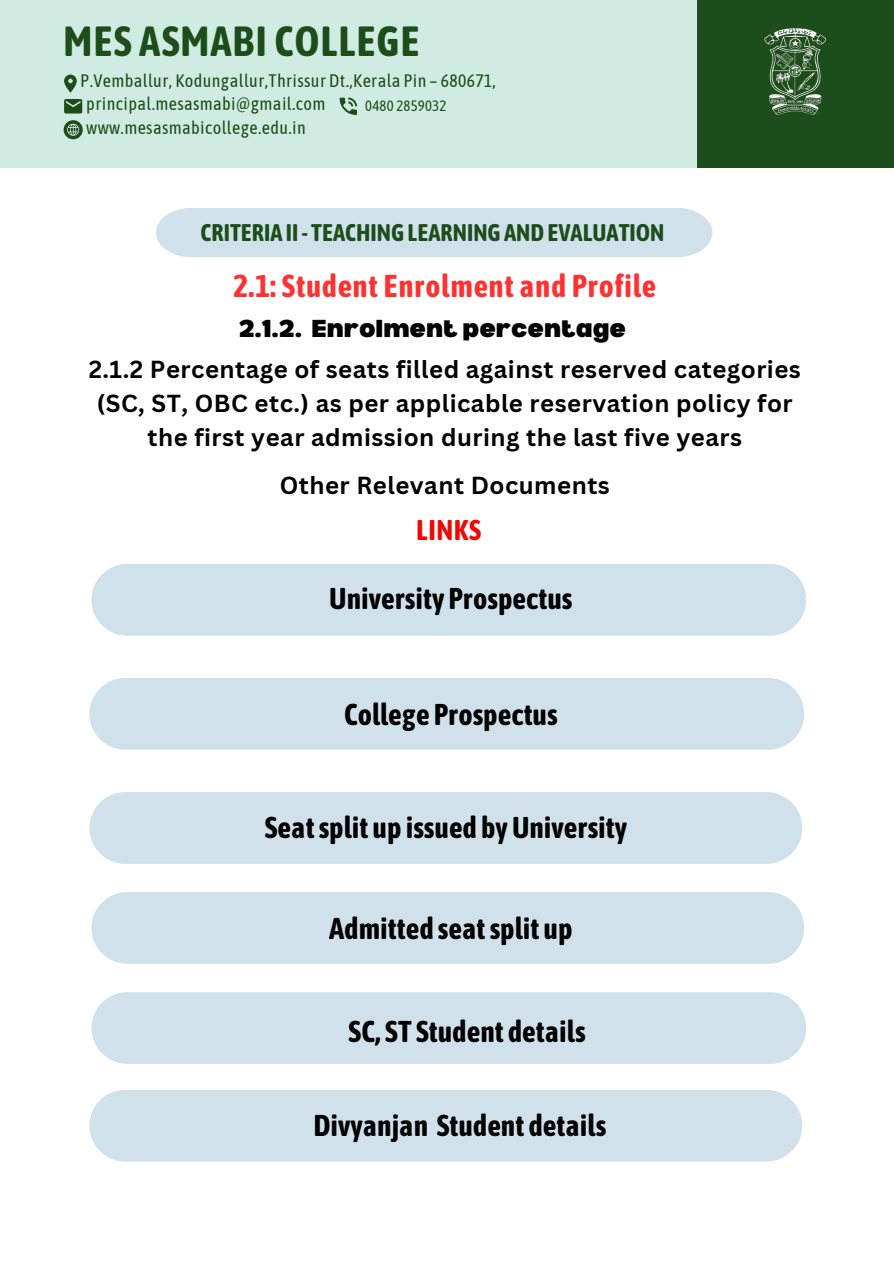
<style>
.page{position:relative;width:894px;height:1264px;background:#fff}
.page>*{position:absolute;margin:0;border:0;box-sizing:border-box;transform-origin:0 0}
.t1{font:700 42px "Asap Condensed";letter-spacing:.02em;color:#1c4d1a}
.t2{font:700 31.5px "Asap Condensed";letter-spacing:.02em;color:#ff3131}
.t3{font:700 30px "Asap Condensed";color:#000}
.t4{font:700 28.5px "Asap Condensed";letter-spacing:.02em;color:#f10707}
.t5{font:700 24px/33.8px "Canva Sans";letter-spacing:.02em;color:#000;text-align:center}
.t6{font:700 24px "Asap Condensed";color:#1d4d1b}
.t7{font:900 24px "Bernoru";color:#000}
.t8{font:18px/23.7px "Asap Condensed";letter-spacing:.02em;color:#1c4d1a}
.t9{font:15px "Asap Condensed";letter-spacing:.02em;color:#1c4d1a}
</style>
<div class="page">
<div style="left:696px;top:0;width:197px;height:167px;background:#1c4d1a"></div>
<div style="left:0;top:0;width:696px;height:167px;background:#d0ebe1"></div>
<svg style="left:339px;top:98px;width:17px;height:16px"></svg>
<img style="left:764px;top:28px;width:63px;height:87px">
<svg style="left:64px;top:99px;width:18px;height:14px"></svg>
<svg style="left:64px;top:75px;width:12px;height:18px"></svg>
<svg style="left:64px;top:120px;width:19px;height:19px"></svg>
<div style="left:91px;top:564px;width:715px;height:71px;background:#d0e1eb;border-radius:36px"></div>
<div style="left:89px;top:792px;width:713px;height:71px;background:#d0e1eb;border-radius:36px"></div>
<div style="left:91px;top:892px;width:713px;height:71px;background:#d0e1eb;border-radius:36px"></div>
<div style="left:91px;top:992px;width:715px;height:71px;background:#d0e1eb;border-radius:36px"></div>
<div style="left:89px;top:1089px;width:713px;height:72px;background:#d0e1eb;border-radius:36px"></div>
<div style="left:156px;top:208px;width:556px;height:49px;background:#d0e1eb"></div>
<div style="left:89px;top:678px;width:715px;height:71px;background:#d0e1eb;border-radius:36px"></div>
<p class="t1" style="left:64px;top:17px;width:357px">MES ASMABI COLLEGE</p>
<p class="t8" style="left:86px;top:68px;width:411px;text-indent:-6px">P.Vemballur, Kodungallur,Thrissur Dt.,Kerala Pin – 680671, principal.mesasmabi@gmail.com www.mesasmabicollege.edu.in</p>
<p class="t9" style="left:365px;top:97px;width:83px">0480 2859032</p>
<h4 class="t6" style="left:200px;top:218px;width:465px">CRITERIA II - TEACHINGLEARNINGANDEVALUATION</h4>
<h4 class="t2" style="left:233px;top:268px;width:424px">2.1: Student Enrolment and Profile</h4>
<h1 class="t7" style="left:238px;top:315px;width:389px">2.1.2. Enrolment percentage</h1>
<h4 class="t5" style="left:89px;top:352px;width:713px">2.1.2 Percentage of seats filled against reserved categories (SC, ST, OBC etc.) as per applicable reservation policy for the first year admission during the last five years</h4>
<h2 class="t5" style="left:280px;top:468px;width:331px">Other Relevant Documents</h2>
<p class="t4" style="left:416px;top:513px;width:67px">LINKS</p>
<h2 class="t3" style="left:329px;top:581px;width:244px">University Prospectus</h2>
<h2 class="t3" style="left:344px;top:696px;width:215px">College Prospectus</h2>
<h3 class="t3" style="left:264px;top:809px;width:364px">Seatsplit up issued byUniversity</h3>
<p class="t3" style="left:329px;top:910px;width:245px">Admitted seatsplit up</p>
<p class="t3" style="left:348px;top:1013px;width:239px">SC, ST Student details</p>
<p class="t3" style="left:313px;top:1108px;width:294px">Divyanjan Student details</p>
</div>
